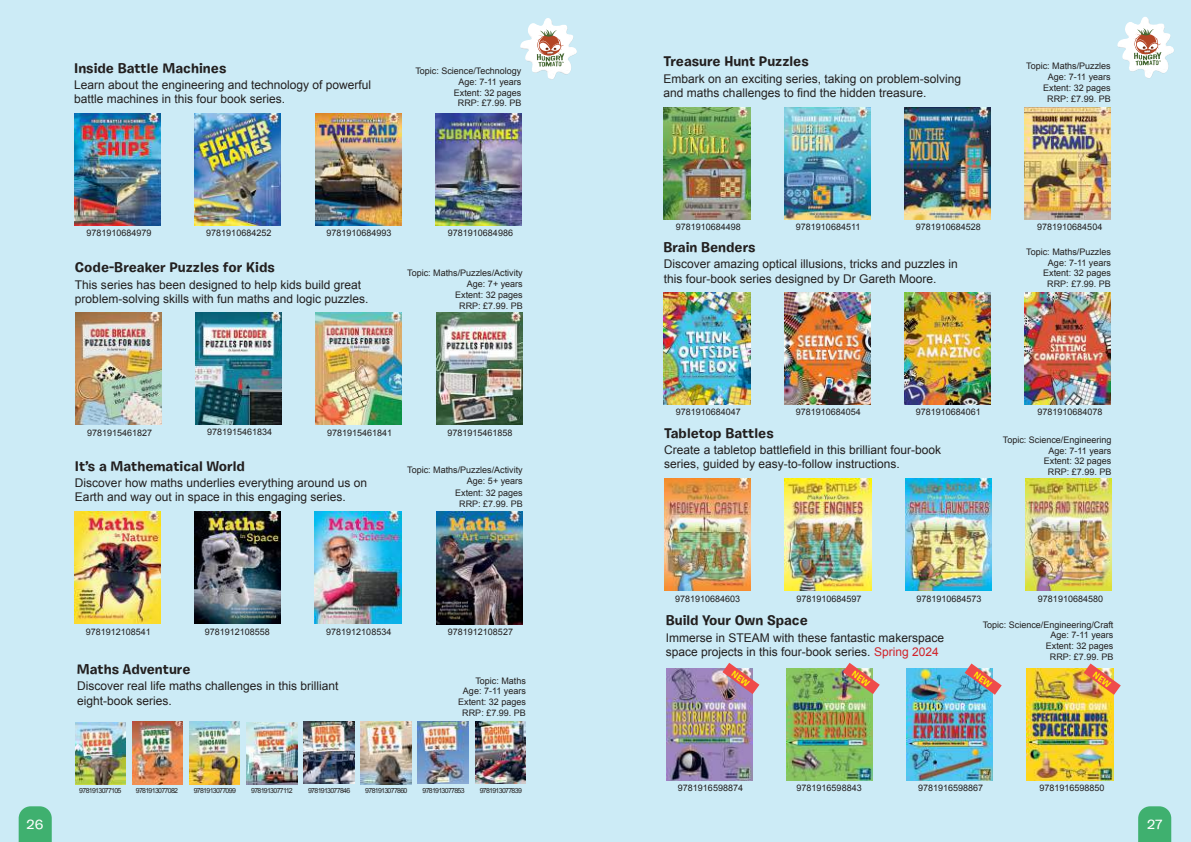
<style>
.page{position:relative;width:1191px;height:842px;background:#ccebf6}
.page>*{position:absolute;margin:0;border:0;box-sizing:border-box;transform-origin:0 0}
.t1{font:700 14px "Burbank Small";color:#221f1f}
.t2{font:700 14px "Burbank Small";color:#fff}
.t3{font:500 14px "Burbank Small";color:#fff}
.t4{font:12px/14.4px "Arial";color:#221f1f}
.t5{font:9px/10.8px "Arial";color:#221f1f;text-align:right}
.t6{font:7px "Arial";letter-spacing:-.105em;color:#221f1f}
.s1{color:#d12229}
</style>
<div class="page">
<img style="left:664px;top:107px;width:86px;height:112px">
<img style="left:784px;top:107px;width:86px;height:112px">
<img style="left:904px;top:107px;width:86px;height:112px">
<img style="left:1024px;top:107px;width:86px;height:112px">
<img style="left:75px;top:313px;width:86px;height:112px">
<img style="left:195px;top:313px;width:87px;height:112px">
<img style="left:316px;top:313px;width:86px;height:112px">
<img style="left:436px;top:313px;width:86px;height:112px">
<img style="left:74px;top:113px;width:87px;height:112px">
<img style="left:195px;top:113px;width:86px;height:112px">
<img style="left:315px;top:113px;width:86px;height:112px">
<img style="left:435px;top:113px;width:86px;height:112px">
<img style="left:436px;top:512px;width:86px;height:112px">
<img style="left:74px;top:512px;width:86px;height:112px">
<img style="left:195px;top:512px;width:86px;height:112px">
<img style="left:315px;top:512px;width:86px;height:112px">
<img style="left:76px;top:722px;width:49px;height:63px">
<img style="left:132px;top:722px;width:51px;height:62px">
<img style="left:189px;top:722px;width:51px;height:62px">
<img style="left:303px;top:721px;width:51px;height:63px">
<img style="left:418px;top:721px;width:50px;height:63px">
<img style="left:246px;top:722px;width:51px;height:63px">
<img style="left:361px;top:721px;width:50px;height:63px">
<img style="left:475px;top:721px;width:51px;height:63px">
<img style="left:664px;top:292px;width:86px;height:113px">
<img style="left:784px;top:292px;width:86px;height:113px">
<img style="left:904px;top:292px;width:86px;height:113px">
<img style="left:1024px;top:292px;width:87px;height:113px">
<img style="left:664px;top:478px;width:86px;height:112px">
<img style="left:785px;top:478px;width:86px;height:112px">
<img style="left:905px;top:478px;width:86px;height:112px">
<img style="left:1025px;top:478px;width:86px;height:112px">
<img style="left:666px;top:668px;width:86px;height:112px">
<img style="left:786px;top:668px;width:86px;height:112px">
<img style="left:906px;top:668px;width:86px;height:112px">
<img style="left:1027px;top:668px;width:86px;height:112px">
<svg style="left:19px;top:806px;width:33px;height:36px"></svg>
<svg style="left:1138px;top:806px;width:33px;height:36px"></svg>
<svg style="left:520px;top:18px;width:57px;height:62px"></svg>
<svg style="left:1117px;top:17px;width:57px;height:61px"></svg>
<svg style="left:722px;top:663px;width:37px;height:31px"></svg>
<svg style="left:842px;top:663px;width:37px;height:31px"></svg>
<svg style="left:964px;top:663px;width:37px;height:32px"></svg>
<svg style="left:1083px;top:663px;width:37px;height:32px"></svg>
<h1 class="t1" style="left:74px;top:63px;width:154px">Inside Battle Machines</h1>
<p class="t5" style="left:415px;top:66px;width:108px">Topic: Science/Technology<br>Age: 7-11 years<br>Extent: 32 pages<br>RRP: £7.99. PB</p>
<h2 class="t4" style="left:74px;top:79px;width:298px">Learn about the engineering and technology of powerful battle machines in this four book series.</h2>
<p class="t5" style="left:86px;top:228px;width:67px">9781910684979</p>
<p class="t5" style="left:206px;top:228px;width:67px">9781910684252</p>
<p class="t5" style="left:326px;top:228px;width:67px">9781910684993</p>
<p class="t5" style="left:448px;top:228px;width:67px">9781910684986</p>
<h1 class="t1" style="left:75px;top:262px;width:201px">Code-Breaker Puzzles for Kids</h1>
<h2 class="t4" style="left:75px;top:278px;width:295px">This series has been designed to help kids build great problem-solving skills with fun maths and logic puzzles.</h2>
<p class="t5" style="left:407px;top:269px;width:117px">Topic: Maths/Puzzles/Activity<br>Age: 7+ years<br>Extent: 32 pages<br>RRP: £7.99. PB</p>
<p class="t5" style="left:87px;top:428px;width:67px">9781915461827</p>
<p class="t5" style="left:207px;top:428px;width:67px">9781915461834</p>
<h1 class="t1" style="left:75px;top:461px;width:172px">It’s a Mathematical World</h1>
<p class="t5" style="left:327px;top:428px;width:67px">9781915461841</p>
<h2 class="t4" style="left:75px;top:477px;width:294px">Discover how maths underlies everything around us on<br>Earth and way out in space in this engaging series.</h2>
<p class="t5" style="left:447px;top:428px;width:67px">9781915461858</p>
<p class="t5" style="left:407px;top:466px;width:117px">Topic: Maths/Puzzles/Activity<br>Age: 5+ years</p>
<p class="t5" style="left:455px;top:488px;width:69px;text-align:center">Extent: 32 pages<br>RRP: £7.99. PB</p>
<p class="t5" style="left:86px;top:627px;width:67px">9781912108541</p>
<p class="t5" style="left:205px;top:627px;width:67px">9781912108558</p>
<p class="t5" style="left:326px;top:627px;width:67px">9781912108534</p>
<p class="t5" style="left:448px;top:627px;width:67px">9781912108527</p>
<h1 class="t1" style="left:77px;top:664px;width:115px">Maths Adventure</h1>
<h2 class="t4" style="left:77px;top:680px;width:263px">Discover real life maths challenges in this brilliant eight-book series.</h2>
<p class="t5" style="left:458px;top:676px;width:69px">Topic: Maths<br>Age: 7-11 years<br>Extent: 32 pages<br>RRP: £7.99. PB</p>
<p class="t6" style="left:79px;top:788px;width:44px">9781913077105</p>
<p class="t6" style="left:136px;top:788px;width:44px">9781913077082</p>
<p class="t6" style="left:194px;top:788px;width:44px">9781913077099</p>
<p class="t6" style="left:251px;top:788px;width:43px">9781913077112</p>
<p class="t6" style="left:308px;top:788px;width:44px">9781913077846</p>
<p class="t6" style="left:365px;top:788px;width:44px">9781913077860</p>
<p class="t6" style="left:422px;top:788px;width:44px">9781913077853</p>
<p class="t6" style="left:480px;top:788px;width:44px">9781913077839</p>
<h1 class="t1" style="left:663px;top:56px;width:147px">Treasure Hunt Puzzles</h1>
<h2 class="t4" style="left:663px;top:73px;width:299px">Embark on an exciting series, taking on problem-solving and maths challenges to 昀椀nd the hidden treasure.</h2>
<p class="t5" style="left:1026px;top:62px;width:86px">Topic: Maths/Puzzles<br>Age: 7-11 years<br>Extent: 32 pages<br>RRP: £7.99. PB</p>
<p class="t5" style="left:675px;top:222px;width:67px">9781910684498</p>
<h1 class="t1" style="left:663px;top:242px;width:94px">Brain Benders</h1>
<p class="t5" style="left:796px;top:222px;width:66px">9781910684511</p>
<p class="t5" style="left:915px;top:222px;width:67px">9781910684528</p>
<h2 class="t4" style="left:663px;top:258px;width:296px">Discover amazing optical illusions, tricks and puzzles in this four-book series designed by Dr Gareth Moore.</h2>
<p class="t5" style="left:1037px;top:222px;width:67px">9781910684504</p>
<p class="t5" style="left:1026px;top:247px;width:86px">Topic: Maths/Puzzles<br>Age: 7-11 years<br>Extent: 32 pages<br>RRP: £7.99. PB</p>
<p class="t5" style="left:676px;top:408px;width:67px">9781910684047</p>
<p class="t5" style="left:795px;top:407px;width:67px">9781910684054</p>
<p class="t5" style="left:916px;top:408px;width:67px">9781910684061</p>
<p class="t5" style="left:1037px;top:408px;width:67px">9781910684078</p>
<h2 class="t4" style="left:664px;top:443px;width:278px">Create a tabletop battle昀椀eld in this brilliant four-book series, guided by easy-to-follow instructions.</h2>
<h1 class="t1" style="left:664px;top:428px;width:111px">Tabletop Battles</h1>
<p class="t5" style="left:1003px;top:435px;width:110px">Topic: Science/Engineering<br>Age: 7-11 years<br>Extent: 32 pages<br>RRP: £7.99. PB</p>
<p class="t5" style="left:675px;top:594px;width:67px">9781910684603</p>
<p class="t5" style="left:796px;top:594px;width:67px">9781910684597</p>
<p class="t5" style="left:916px;top:594px;width:67px">9781910684573</p>
<p class="t5" style="left:1038px;top:594px;width:67px">9781910684580</p>
<h1 class="t1" style="left:665px;top:615px;width:144px">Build Your Own Space</h1>
<p class="t5" style="left:982px;top:620px;width:132px">Topic: Science/Engineering/Craft<br>Age: 7-11 years<br>Extent: 32 pages<br>RRP: £7.99. PB</p>
<h2 class="t4" style="left:666px;top:631px;width:280px">Immerse in STEAM with these fantastic makerspace space projects in this four-book series. <span class="s1">Spring 2024</span></h2>
<p class="t5" style="left:678px;top:783px;width:67px">9781916598874</p>
<p class="t5" style="left:796px;top:783px;width:67px">9781916598843</p>
<p class="t5" style="left:918px;top:783px;width:67px">9781916598867</p>
<p class="t5" style="left:1039px;top:783px;width:67px">9781916598850</p>
<h1 class="t3" style="left:26px;top:818px;width:18px">26</h1>
<h1 class="t3" style="left:1147px;top:818px;width:17px">27</h1>
<h1 class="t2" style="left:22px;top:820px;width:18px">25</h1>
<h1 class="t2" style="left:1152px;top:821px;width:19px">26</h1>
</div>
